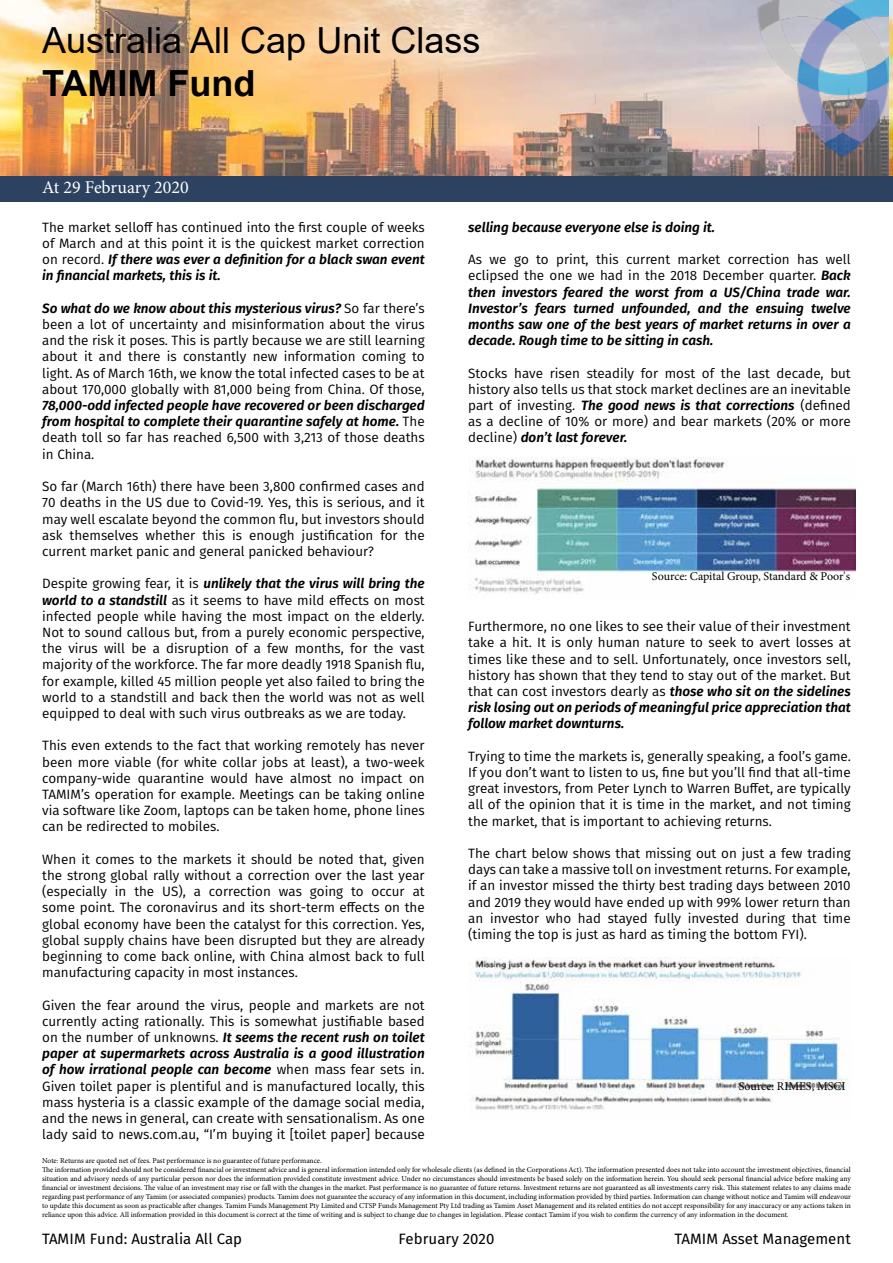
<style>
.page{position:relative;width:893px;height:1263px;background:#fff}
.page>*{position:absolute;margin:0;border:0;box-sizing:border-box;transform-origin:0 0}
.t1{font:36px "Arial";color:#000}
.t2{font:700 36px "Arial";color:#000}
.t3{font:18px "Minion Pro";color:#fff}
.t4{font:15px "Fira Sans";color:#000}
.t5{font:13.5px/16.2px "Fira Sans";color:#000;text-align:justify}
.t6{font:italic 600 13.5px/16.2px "Fira Sans";color:#000;text-align:justify}
.t7{font:12px "Minion Pro";color:#000}
.t8{font:7.5px/9px "Minion Pro";letter-spacing:-.005em;color:#000}
.s1{font-weight:600;font-style:italic}
.s2{font-weight:400;font-style:normal}
</style>
<div class="page">
<img style="left:0;top:0;width:725px;height:176px">
<div style="left:0;top:176px;width:893px;height:26px;background:#2d4261"></div>
<img style="left:468px;top:458px;width:387px;height:136px">
<img style="left:469px;top:958px;width:379px;height:153px">
<img style="left:725px;top:0;width:165px;height:176px">
<img style="left:890px;top:0;width:3px;height:176px">
<h1 class="t1" style="left:42px;top:16px;width:440px">Australia All Cap Unit Class</h1>
<h1 class="t2" style="left:42px;top:58px;width:215px">TAMIM Fund</h1>
<h2 class="t3" style="left:42px;top:175px;width:148px">At 29 February 2020</h2>
<p class="t5" style="left:42px;top:219px;width:384px">The market selloff has continued into the first couple of weeks of March and at this point it is the quickest market correction on record. <span class="s1">If there was ever a definition for a black swan event in financial markets, this is it.</span></p>
<p class="t5" style="left:42px;top:300px;width:384px"><span class="s1">So what do we know about this mysterious virus?</span> So far there’s been a lot of uncertainty and misinformation about the virus and the risk it poses. This is partly because we are still learning about it and there is constantly new information coming to light. As of March 16th, we know the total infected cases to be at about 170,000 globally with 81,000 being from China. Of those,</p>
<p class="t6" style="left:42px;top:397px;width:384px">78,000-odd infected people have recovered or been discharged from hospital to complete their quarantine safely at home. <span class="s2">The death toll so far has reached 6,500 with 3,213 of those deaths in China.</span></p>
<p class="t5" style="left:42px;top:478px;width:384px">So far (March 16th) there have been 3,800 confirmed cases and 70 deaths in the US due to Covid-19. Yes, this is serious, and it may well escalate beyond the common flu, but investors should ask themselves whether this is enough justification for the current market panic and general panicked behaviour?</p>
<p class="t5" style="left:42px;top:575px;width:384px">Despite growing fear, it is <span class="s1">unlikely that the virus will bring the world to a standstill</span> as it seems to have mild effects on most infected people while having the most impact on the elderly.<br>Not to sound callous but, from a purely economic perspective, the virus will be a disruption of a few months, for the vast majority of the workforce. The far more deadly 1918 Spanish flu, for example, killed 45 million people yet also failed to bring the world to a standstill and back then the world was not as well equipped to deal with such virus outbreaks as we are today.</p>
<p class="t5" style="left:42px;top:737px;width:384px">This even extends to the fact that working remotely has never been more viable (for white collar jobs at least), a two-week company-wide quarantine would have almost no impact on TAMIM’s operation for example. Meetings can be taking online via software like Zoom, laptops can be taken home, phone lines can be redirected to mobiles.</p>
<p class="t5" style="left:42px;top:851px;width:384px">When it comes to the markets it should be noted that, given the strong global rally without a correction over the last year (especially in the US), a correction was going to occur at some point. The coronavirus and its short-term effects on the global economy have been the catalyst for this correction. Yes, global supply chains have been disrupted but they are already beginning to come back online, with China almost back to full manufacturing capacity in most instances.</p>
<p class="t5" style="left:42px;top:996px;width:384px">Given the fear around the virus, people and markets are not currently acting rationally. This is somewhat justifiable based on the number of unknowns. <span class="s1">It seems the recent rush on toilet paper at supermarkets across Australia is a good illustration of how irrational people can become</span> when mass fear sets in.<br>Given toilet paper is plentiful and is manufactured locally, this mass hysteria is a classic example of the damage social media, and the news in general, can create with sensationalism. As one lady said to news.com.au, “I’m buying it [toilet paper] because</p>
<p class="t6" style="left:468px;top:219px;width:248px">selling because everyone else is doing it.</p>
<p class="t6" style="left:468px;top:251px;width:384px"><span class="s2">As we go to print, this current market correction has well eclipsed the one we had in the 2018 December quarter.</span> Back then investors feared the worst from a US/China trade war.<br>Investor’s fears turned unfounded, and the ensuing twelve months saw one of the best years of market returns in over a decade. Rough time to be sitting in cash.</p>
<p class="t5" style="left:468px;top:365px;width:384px">Stocks have risen steadily for most of the last decade, but history also tells us that stock market declines are an inevitable part of investing. <span class="s1">The good news is that corrections</span> (defined as a decline of 10% or more) and bear markets (20% or more decline) <span class="s1">don’t last forever.</span></p>
<p class="t7" style="left:652px;top:568px;width:200px">Source: Capital Group, Standard &amp; Poor's</p>
<p class="t5" style="left:468px;top:618px;width:384px">Furthermore, no one likes to see their value of their investment take a hit. It is only human nature to seek to avert losses at times like these and to sell. Unfortunately, once investors sell, history has shown that they tend to stay out of the market. But that can cost investors dearly as <span class="s1">those who sit on the sidelines risk losing out on periods of meaningful price appreciation that follow market downturns.</span></p>
<p class="t5" style="left:468px;top:748px;width:384px">Trying to time the markets is, generally speaking, a fool’s game.<br>If you don’t want to listen to us, fine but you’ll find that all-time great investors, from Peter Lynch to Warren Buffet, are typically all of the opinion that it is time in the market, and not timing the market, that is important to achieving returns.</p>
<p class="t5" style="left:468px;top:845px;width:384px">The chart below shows that missing out on just a few trading days can take a massive toll on investment returns. For example, if an investor missed the thirty best trading days between 2010 and 2019 they would have ended up with 99% lower return than an investor who had stayed fully invested during that time (timing the top is just as hard as timing the bottom FYI).</p>
<p class="t7" style="left:739px;top:1078px;width:108px">Source: RIMES, MSCI</p>
<p class="t8" style="left:42px;top:1156px;width:810px">Note: Returns are quoted net of fees. Past performance is no guarantee of future performance.<br>The information provided should not be considered financial or investment advice and is general information intended only for wholesale clients (as defined in the Corporations Act). The information presented does not take into account the investment objectives, financial situation and advisory needs of any particular person nor does the information provided constitute investment advice. Under no circumstances should investments be based solely on the information herein. You should seek personal financial advice before making any financial or investment decisions. The value of an investment may rise or fall with the changes in the market. Past performance is no guarantee of future returns. Investment returns are not guaranteed as all investments carry risk. This statement relates to any claims made regarding past performance of any Tamim (or associated companies) products. Tamim does not guarantee the accuracy of any information in this document, including information provided by third parties. Information can change without notice and Tamim will endeavour to update this document as soon as practicable after changes. Tamim Funds Management Pty Limited and CTSP Funds Management Pty Ltd trading as Tamim Asset Management and its related entities do not accept responsibility for any inaccuracy or any actions taken in reliance upon this advice. All information provided in this document is correct at the time of writing and is subject to change due to changes in legislation. Please contact Tamim if you wish to confirm the currency of any information in the document.</p>
<p class="t4" style="left:42px;top:1228px;width:202px">TAMIM Fund: Australia All Cap</p>
<p class="t4" style="left:399px;top:1228px;width:97px">February 2020</p>
<p class="t4" style="left:675px;top:1228px;width:178px">TAMIM Asset Management</p>
</div>
